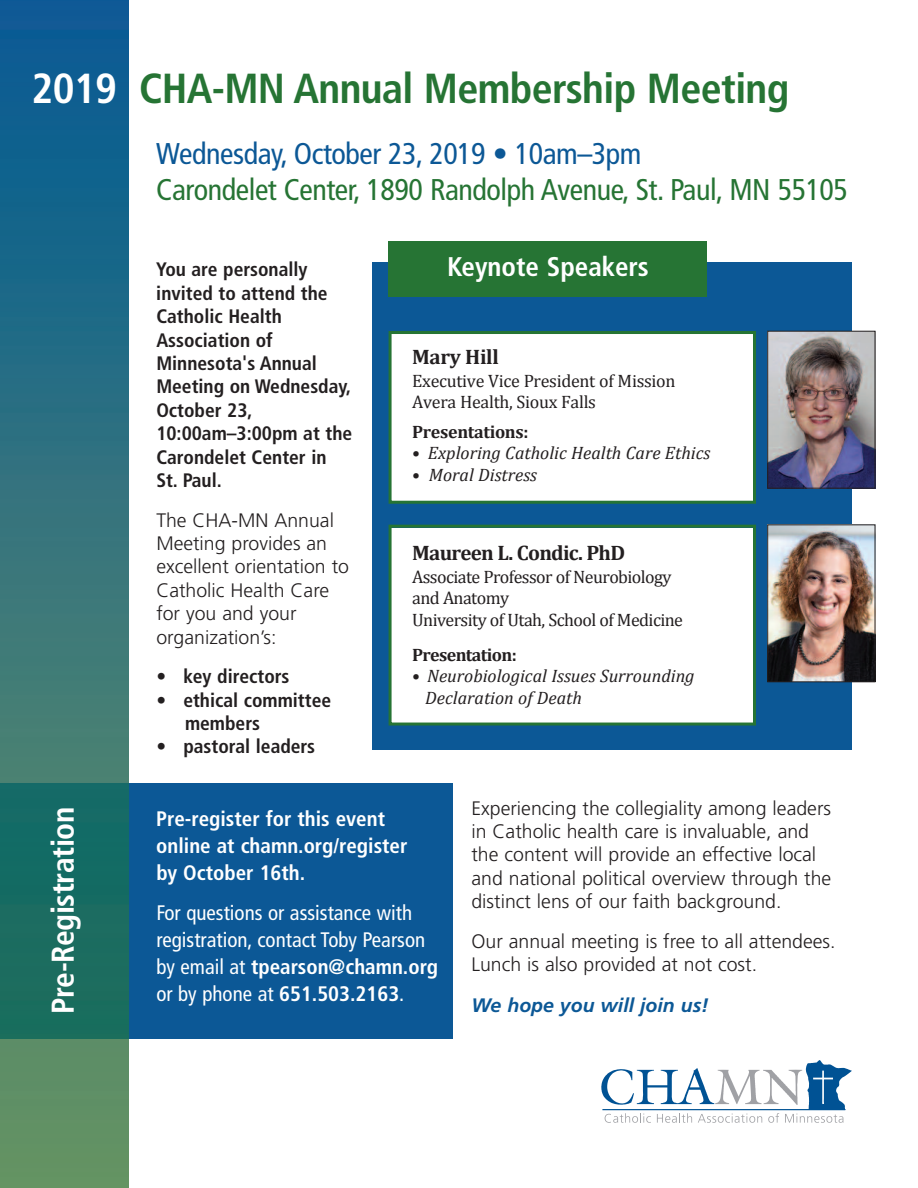
<style>
.page{position:relative;width:918px;height:1188px;background:#fff}
.page>*{position:absolute;margin:0;border:0;box-sizing:border-box;transform-origin:0 0}
.t1{font:700 condensed 42px "Frutiger LT";letter-spacing:-.015em;color:#267434}
.t2{font:700 condensed 31.5px "Frutiger LT";letter-spacing:-.015em;color:#fff}
.t3{font:condensed 30px "Frutiger";letter-spacing:-.015em;color:#267434}
.t4{font:condensed 30px "Frutiger";letter-spacing:-.015em;color:#0c5896}
.t5{font:700 condensed 27px "Frutiger LT";color:#fff}
.t6{font:condensed 21px/27px "Frutiger";color:#fff}
.t7{font:700 condensed 21px/27px "Frutiger";color:#fff}
.t8{font:700 21px "Cambria";letter-spacing:-.035em;color:#231f20}
.t9{font:300 19.5px/23.4px "Frutiger CE";color:#231f20}
.t10{font:700 condensed 19.5px/23.4px "Frutiger";color:#231f20}
.t11{font:italic 700 19.5px "Frutiger CE";color:#0c5896}
.t12{font:italic 18px/21.6px "Cambria";color:#231f20}
.t13{font:18px/21.6px "Cambria";letter-spacing:-.035em;color:#231f20}
.t14{font:18px/21.6px "Cambria";letter-spacing:-.015em;color:#231f20}
.t15{font:700 18px "Cambria";letter-spacing:-.02em;color:#231f20}
.s1{color:#fff}
.s2{font-weight:700;font-style:normal}
.s3{font-style:normal}
.s4{font-weight:700}
</style>
<div class="page">
<div style="left:0;top:783px;width:453px;height:255px;background:#0c5896"></div>
<div style="left:372px;top:262px;width:480px;height:487px;background:#0c5896"></div>
<div style="left:392px;top:528px;width:361px;height:195px;background:#fff"></div>
<div style="left:389px;top:525px;width:367px;height:201px;border:3px solid #267434"></div>
<div style="left:392px;top:334px;width:361px;height:167px;background:#fff"></div>
<div style="left:389px;top:331px;width:367px;height:173px;border:3px solid #267434"></div>
<img style="left:770px;top:527px;width:103px;height:153px">
<div style="left:768px;top:525px;width:107px;height:157px;border:1px solid #231f20"></div>
<svg style="left:601px;top:1060px;width:251px;height:63px"></svg>
<img style="left:770px;top:333px;width:103px;height:153px">
<div style="left:768px;top:331px;width:107px;height:157px;border:1px solid #231f20"></div>
<div style="left:389px;top:241px;width:318px;height:55px;background:#267434"></div>
<img style="left:0;top:0;width:128px;height:1188px">
<h1 class="t1" style="left:32px;top:72px;width:759px"><span class="s1">2019</span> CHA-MN Annual Membership Meeting</h1>
<h3 class="t4" style="left:156px;top:142px;width:487px">Wednesday, October 23, 2019 • 10am–3pm</h3>
<h3 class="t3" style="left:156px;top:178px;width:693px">Carondelet Center, 1890 Randolph Avenue, St. Paul, MN 55105</h3>
<p class="t10" style="left:156px;top:260px;width:197px">You are personally invited to attend the<br>Catholic Health<br>Association of<br>Minnesota's Annual<br>Meeting on Wednesday,<br>October 23,<br>10:00am–3:00pm at the<br>Carondelet Center in<br>St. Paul.</p>
<p class="t9" style="left:156px;top:510px;width:194px">The CHA-MN Annual<br>Meeting provides an excellent orientation to<br>Catholic Health Care for you and your organization’s:</p>
<p class="t10" style="left:156px;top:666px;width:135px">• key directors</p>
<p class="t10" style="left:185px;top:690px;width:148px;text-indent:-29px">• ethical committee members</p>
<p class="t10" style="left:156px;top:737px;width:160px">• pastoral leaders</p>
<h3 class="t5" style="left:447px;top:256px;width:203px">Keynote Speakers</h3>
<p class="t8" style="left:412px;top:344px;width:88px">Mary Hill</p>
<p class="t14" style="left:412px;top:369px;width:265px">Executive Vice President of Mission<br>Avera Health, Sioux Falls</p>
<p class="t15" style="left:412px;top:421px;width:118px">Presentations:</p>
<p class="t12" style="left:412px;top:442px;width:300px"><span class="s2">•</span> Exploring Catholic Health Care Ethics</p>
<p class="t12" style="left:412px;top:464px;width:126px"><span class="s3">•</span> Moral Distress</p>
<p class="t8" style="left:412px;top:540px;width:214px">Maureen L. Condic. PhD</p>
<p class="t13" style="left:412px;top:565px;width:272px">Associate Professor of Neurobiology and Anatomy<br>University of Utah, School of Medicine</p>
<p class="t15" style="left:412px;top:644px;width:106px">Presentation:</p>
<p class="t12" style="left:425px;top:665px;width:271px;text-indent:-13px"><span class="s2">•</span> Neurobiological Issues Surrounding<br>Declaration of Death</p>
<h2 class="t2" style="left:50px;top:1014px;width:208px;rotate:-90deg">Pre-Registration</h2>
<p class="t7" style="left:156px;top:807px;width:253px">Pre-register for this event online at chamn.org/register by October 16th.</p>
<p class="t6" style="left:156px;top:901px;width:283px">For questions or assistance with registration, contact Toby Pearson by email at <span class="s4">tpearson@chamn.org </span>or by phone at <span class="s4">651.503.2163</span>.</p>
<p class="t9" style="left:471px;top:798px;width:361px">Experiencing the collegiality among leaders in Catholic health care is invaluable, and the content will provide an effective local and national political overview through the distinct lens of our faith background.</p>
<p class="t9" style="left:471px;top:931px;width:366px">Our annual meeting is free to all attendees.<br>Lunch is also provided at not cost.</p>
<p class="t11" style="left:471px;top:997px;width:239px">We hope you will join us!</p>
</div>
